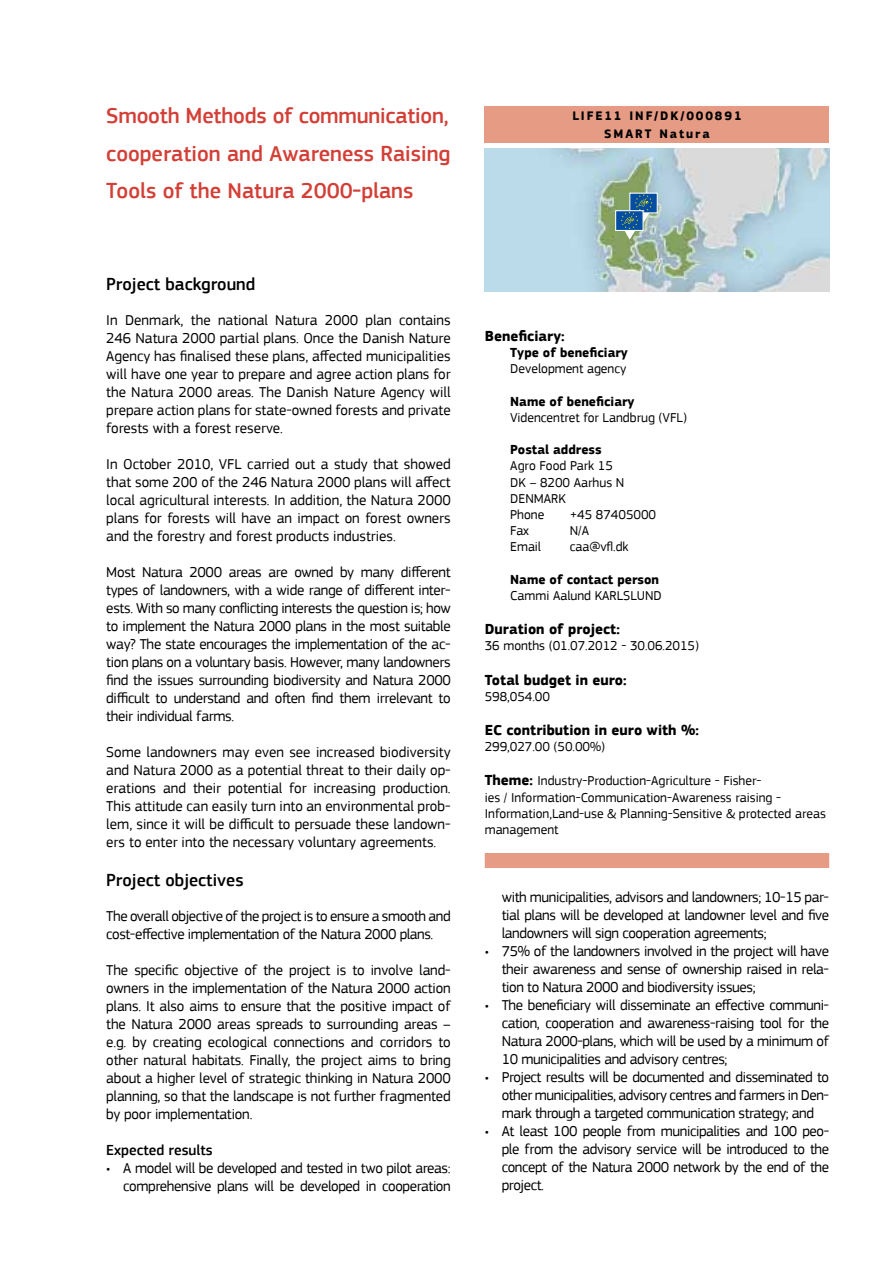
<style>
.page{position:relative;width:893px;height:1263px;background:#fff}
.page>*{position:absolute;margin:0;border:0;box-sizing:border-box;transform-origin:0 0}
.t1{font:500 22.5px/37.5px "PF Square Sans Pro";color:#d33f36;text-align:justify}
.t2{font:500 18px "PF Square Sans Pro";color:#000}
.t3{font:15px/18px "PF Square Sans Pro";letter-spacing:-.025em;color:#000;text-align:justify}
.t4{font:700 15px "PF Square Sans Pro";color:#000}
.t5{font:500 15px "PF Square Sans Pro";color:#000}
.t6{font:13.5px/16.2px "PF Square Sans Pro";color:#000}
.t7{font:700 13.5px "PF Square Sans Pro";color:#000}
.t8{font:700 12.75px/18px "PF Square Sans Pro";letter-spacing:.15em;color:#000;text-align:center}
.s1{font-weight:700;font-size:15px}
</style>
<div class="page">
<svg style="left:484px;top:148px;width:346px;height:1px"></svg>
<img style="left:485px;top:149px;width:344px;height:142px">
<div style="left:485px;top:853px;width:344px;height:15px;background:#e69b85"></div>
<div style="left:485px;top:106px;width:344px;height:37px;background:#e69b85"></div>
<div style="left:629px;top:193px;width:29px;height:20px;background:#034ea2;border:1px solid #fff"></div>
<div style="left:615px;top:210px;width:29px;height:21px;background:#034ea2;border:1px solid #fff"></div>
<svg style="left:621px;top:194px;width:31px;height:46px"></svg>
<h1 class="t1" style="left:106px;top:97px;width:346px">Smooth Methods of communication, cooperation and Awareness Raising Tools of the Natura 2000-plans</h1>
<p class="t8" style="left:572px;top:107px;width:171px">LIFE11 INF/DK/000891<br>SMART Natura</p>
<p class="t2" style="left:106px;top:273px;width:151px">Project background</p>
<p class="t3" style="left:106px;top:311px;width:346px">In Denmark, the national Natura 2000 plan contains 246 Natura 2000 partial plans. Once the Danish Nature Agency has finalised these plans, affected municipalities will have one year to prepare and agree action plans for the Natura 2000 areas. The Danish Nature Agency will prepare action plans for state-owned forests and private forests with a forest reserve.</p>
<p class="t3" style="left:106px;top:455px;width:346px">In October 2010, VFL carried out a study that showed that some 200 of the 246 Natura 2000 plans will affect local agricultural interests. In addition, the Natura 2000 plans for forests will have an impact on forest owners and the forestry and forest products industries.</p>
<p class="t3" style="left:106px;top:563px;width:346px">Most Natura 2000 areas are owned by many different types of landowners, with a wide range of different inter&shy;ests. With so many conflicting interests the question is; how to implement the Natura 2000 plans in the most suitable way? The state encourages the implementation of the ac&shy;tion plans on a voluntary basis. However, many landowners find the issues surrounding biodiversity and Natura 2000 difficult to understand and often find them irrelevant to their individual farms.</p>
<p class="t3" style="left:106px;top:743px;width:346px">Some landowners may even see increased biodiversity and Natura 2000 as a potential threat to their daily op&shy;erations and their potential for increasing production.<br>This attitude can easily turn into an environmental prob&shy;lem, since it will be difficult to persuade these landown&shy;ers to enter into the necessary voluntary agreements.</p>
<p class="t2" style="left:106px;top:869px;width:139px">Project objectives</p>
<p class="t3" style="left:106px;top:907px;width:346px">The overall objective of the project is to ensure a smooth and cost-effective implementation of the Natura 2000 plans.</p>
<p class="t3" style="left:106px;top:961px;width:346px">The specific objective of the project is to involve land&shy;owners in the implementation of the Natura 2000 action plans. It also aims to ensure that the positive impact of the Natura 2000 areas spreads to surrounding areas – e.g. by creating ecological connections and corridors to other natural habitats. Finally, the project aims to bring about a higher level of strategic thinking in Natura 2000 planning, so that the landscape is not further fragmented by poor implementation.</p>
<p class="t5" style="left:106px;top:1141px;width:108px">Expected results</p>
<p class="t3" style="left:106px;top:1159px;width:346px;text-align:right">• A model will be developed and tested in two pilot areas: comprehensive plans will be developed in cooperation</p>
<p class="t4" style="left:485px;top:327px;width:81px">Beneficiary:</p>
<p class="t7" style="left:510px;top:344px;width:119px">Type of beneficiary</p>
<p class="t6" style="left:510px;top:361px;width:118px">Development agency</p>
<p class="t7" style="left:510px;top:393px;width:126px">Name of beneficiary</p>
<p class="t6" style="left:510px;top:409px;width:178px">Videncentret for Landbrug (VFL)</p>
<p class="t7" style="left:510px;top:442px;width:93px">Postal address</p>
<p class="t6" style="left:510px;top:458px;width:116px">Agro Food Park 15<br>DK – 8200 Aarhus N<br>DENMARK<br>Phone</p>
<p class="t6" style="left:570px;top:507px;width:88px">+45 87405000</p>
<p class="t6" style="left:510px;top:523px;width:20px">Fax</p>
<p class="t6" style="left:570px;top:523px;width:21px">N/A</p>
<p class="t6" style="left:510px;top:539px;width:32px">Email</p>
<p class="t6" style="left:570px;top:539px;width:60px">caa@vfl.dk</p>
<p class="t7" style="left:510px;top:571px;width:150px">Name of contact person</p>
<p class="t6" style="left:510px;top:588px;width:153px">Cammi Aalund KARLSLUND</p>
<p class="t4" style="left:485px;top:620px;width:137px">Duration of project:</p>
<p class="t6" style="left:485px;top:638px;width:216px">36 months (01.07.2012 - 30.06.2015)</p>
<p class="t4" style="left:485px;top:671px;width:143px">Total budget in euro:</p>
<p class="t6" style="left:485px;top:688px;width:67px">598,054.00</p>
<p class="t4" style="left:485px;top:721px;width:216px">EC contribution in euro with %:</p>
<p class="t6" style="left:485px;top:739px;width:122px">299,027.00 (50.00%)</p>
<p class="t6" style="left:485px;top:773px;width:343px"><span class="s1">Theme:</span> Industry-Production-Agriculture - Fisher-<br>ies / Information-Communication-Awareness raising - Information,Land-use &amp; Planning-Sensitive &amp; protected areas management</p>
<p class="t3" style="left:502px;top:888px;width:329px">with municipalities, advisors and landowners; 10-15 par&shy;tial plans will be developed at landowner level and five landowners will sign cooperation agreements;</p>
<p class="t3" style="left:502px;top:942px;width:329px;text-indent:-17px">• 75% of the landowners involved in the project will have their awareness and sense of ownership raised in rela&shy;tion to Natura 2000 and biodiversity issues;</p>
<p class="t3" style="left:502px;top:996px;width:329px;text-indent:-17px">• The beneficiary will disseminate an effective communi&shy;cation, cooperation and awareness-raising tool for the Natura 2000-plans, which will be used by a minimum of 10 municipalities and advisory centres;</p>
<p class="t3" style="left:502px;top:1068px;width:329px;text-indent:-17px">• Project results will be documented and disseminated to other municipalities, advisory centres and farmers in Den&shy;mark through a targeted communication strategy; and</p>
<p class="t3" style="left:502px;top:1122px;width:329px;text-indent:-17px">• At least 100 people from municipalities and 100 peo&shy;ple from the advisory service will be introduced to the concept of the Natura 2000 network by the end of the project.</p>
</div>
